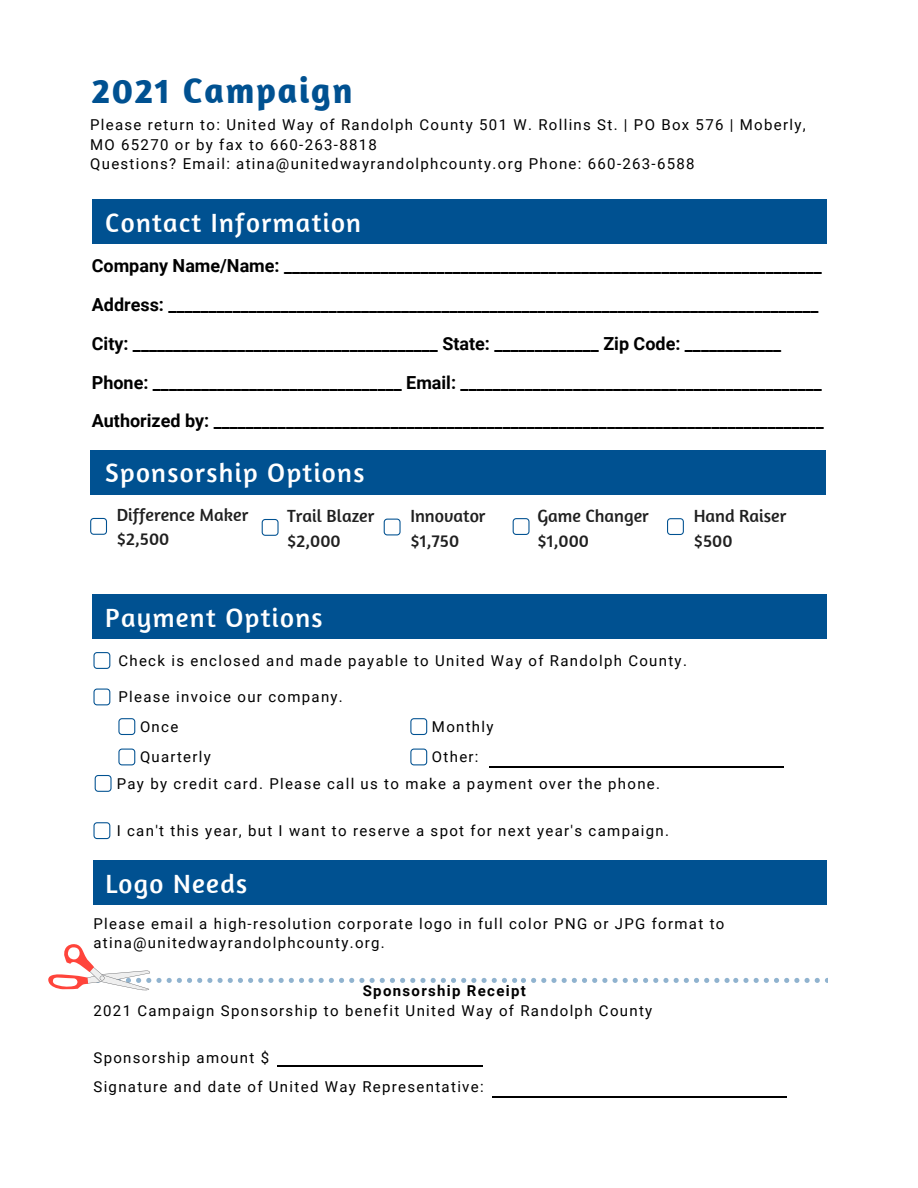
<style>
.page{position:relative;width:918px;height:1188px;background:#fff}
.page>*{position:absolute;margin:0;border:0;box-sizing:border-box;transform-origin:0 0}
.t1{font:700 36px "Amaranth";letter-spacing:.05em;color:#005191}
.t2{font:27px "Amaranth";letter-spacing:.05em;color:#fff}
.t3{font:700 18px/38.8px "Roboto";color:#000}
.t4{font:18px/24.8px "Amaranth";color:#202020}
.t5{font:15px/19.5px "Roboto";letter-spacing:.09em;color:#000}
.t6{font:700 15px "Roboto";letter-spacing:.09em;color:#000}
</style>
<div class="page">
<div style="left:92px;top:199px;width:734px;height:45px;background:#005191"></div>
<div style="left:90px;top:450px;width:736px;height:45px;background:#005191"></div>
<svg style="left:90px;top:518px;width:17px;height:17px"></svg>
<svg style="left:262px;top:519px;width:17px;height:17px"></svg>
<svg style="left:513px;top:518px;width:17px;height:17px"></svg>
<svg style="left:667px;top:518px;width:17px;height:17px"></svg>
<div style="left:92px;top:594px;width:734px;height:45px;background:#005191"></div>
<div style="left:93px;top:860px;width:733px;height:45px;background:#005191"></div>
<svg style="left:218px;top:978px;width:146px;height:5px"></svg>
<svg style="left:370px;top:978px;width:106px;height:5px"></svg>
<svg style="left:48px;top:944px;width:164px;height:46px"></svg>
<svg style="left:482px;top:978px;width:125px;height:5px"></svg>
<svg style="left:613px;top:978px;width:106px;height:5px"></svg>
<svg style="left:725px;top:978px;width:74px;height:5px"></svg>
<svg style="left:805px;top:978px;width:22px;height:5px"></svg>
<svg style="left:93px;top:652px;width:17px;height:17px"></svg>
<svg style="left:93px;top:689px;width:17px;height:16px"></svg>
<svg style="left:95px;top:775px;width:17px;height:17px"></svg>
<svg style="left:118px;top:749px;width:17px;height:16px"></svg>
<svg style="left:410px;top:718px;width:17px;height:17px"></svg>
<svg style="left:118px;top:718px;width:17px;height:17px"></svg>
<hr style="left:489px;top:766px;width:295px;height:2px;background:#000">
<svg style="left:410px;top:749px;width:17px;height:16px"></svg>
<hr style="left:277px;top:1066px;width:206px;height:1px;background:#000">
<hr style="left:492px;top:1096px;width:295px;height:1px;background:#000">
<svg style="left:93px;top:822px;width:17px;height:17px"></svg>
<svg style="left:384px;top:519px;width:17px;height:16px"></svg>
<h1 class="t1" style="left:92px;top:68px;width:262px">2021 Campaign</h1>
<p class="t5" style="left:90px;top:115px;width:717px">Please return to: United Way of Randolph County 501 W. Rollins St. | PO Box 576 | Moberly,<br>MO 65270 or by fax to 660-263-8818<br>Questions? Email: atina@unitedwayrandolphcounty.org Phone: 660-263-6588</p>
<h2 class="t2" style="left:105px;top:205px;width:257px">Contact Information</h2>
<p class="t3" style="left:92px;top:246px;width:733px">Company Name/Name: ___________________________________________________________________ Address: _________________________________________________________________________________ City: ______________________________________ State: _____________ Zip Code: ____________ Phone: _______________________________ Email: _____________________________________________ Authorized by: ____________________________________________________________________________</p>
<h2 class="t2" style="left:105px;top:456px;width:261px">Sponsorship Options</h2>
<p class="t4" style="left:117px;top:502px;width:133px">Difference Maker $2,500</p>
<p class="t4" style="left:287px;top:503px;width:89px">Trail Blazer $2,000</p>
<p class="t4" style="left:537px;top:503px;width:113px">Game Changer $1,000</p>
<p class="t4" style="left:694px;top:502px;width:94px;line-height:25.2px">Hand Raiser $500</p>
<p class="t4" style="left:410px;top:503px;width:77px;line-height:25.2px">Innovator $1,750</p>
<h2 class="t2" style="left:105px;top:600px;width:219px">Payment Options</h2>
<p class="t5" style="left:118px;top:651px;width:570px">Check is enclosed and made payable to United Way of Randolph County.</p>
<p class="t5" style="left:118px;top:687px;width:226px">Please invoice our company.</p>
<p class="t5" style="left:140px;top:717px;width:40px">Once</p>
<p class="t5" style="left:432px;top:712px;width:63px;line-height:30.5px">Monthly<br>Other:</p>
<p class="t5" style="left:140px;top:747px;width:72px">Quarterly</p>
<p class="t5" style="left:117px;top:774px;width:545px">Pay by credit card. Please call us to make a payment over the phone.</p>
<p class="t5" style="left:117px;top:821px;width:554px">I can't this year, but I want to reserve a spot for next year's campaign.</p>
<h2 class="t2" style="left:105px;top:866px;width:144px">Logo Needs</h2>
<p class="t5" style="left:93px;top:914px;width:632px">Please email a high-resolution corporate logo in full color PNG or JPG format to atina@unitedwayrandolphcounty.org.</p>
<p class="t6" style="left:363px;top:982px;width:165px">Sponsorship Receipt</p>
<p class="t5" style="left:93px;top:1001px;width:560px">2021 Campaign Sponsorship to benefit United Way of Randolph County</p>
<p class="t5" style="left:93px;top:1043px;width:392px;line-height:29.5px">Sponsorship amount $<br>Signature and date of United Way Representative:</p>
</div>
